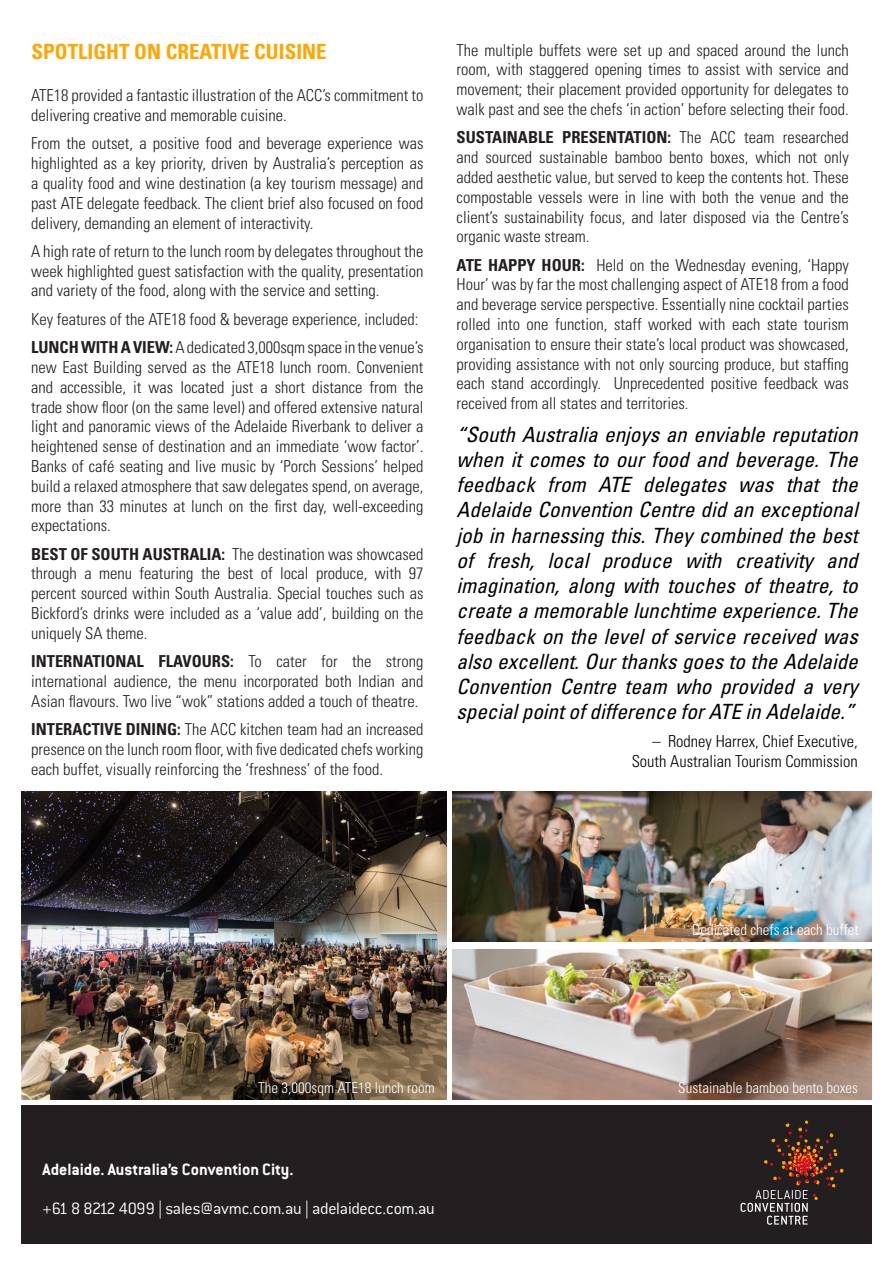
<style>
.page{position:relative;width:893px;height:1263px;background:#fff}
.page>*{position:absolute;margin:0;border:0;box-sizing:border-box;transform-origin:0 0}
.t1{font:italic condensed 21px/25.2px "Univers LT Std";color:#000;text-align:justify}
.t2{font:700 condensed 21px "Univers LT Std";color:#ffa700}
.t3{font:300 18px "Conduit ITC Std";letter-spacing:-.015em;color:#fff}
.t4{font:700 18px "Conduit ITC Std";color:#fff}
.t5{font:300 condensed 16.5px/19.8px "Univers LT Std";color:#231f20;text-align:justify}
.t6{font:300 condensed 16.5px/19.8px "Univers LT Std";color:#000;text-align:right}
.t7{font:300 condensed 15px "Univers LT Std";color:#fff}
.s1{font-weight:700}
</style>
<div class="page">
<img style="left:21px;top:791px;width:425px;height:308px">
<img style="left:452px;top:791px;width:420px;height:150px">
<img style="left:452px;top:949px;width:420px;height:150px">
<div style="left:21px;top:1106px;width:851px;height:138px;background:#231f20"></div>
<svg style="left:741px;top:1120px;width:102px;height:105px"></svg>
<p class="t2" style="left:32px;top:39px;width:297px">SPOTLIGHT ON CREATIVE CUISINE</p>
<p class="t5" style="left:31px;top:86px;width:394px">ATE18 provided a fantastic illustration of the ACC’s commitment to delivering creative and memorable cuisine.</p>
<p class="t5" style="left:31px;top:134px;width:394px">From the outset, a positive food and beverage experience was highlighted as a key priority, driven by Australia’s perception as a quality food and wine destination (a key tourism message) and past ATE delegate feedback. The client brief also focused on food delivery, demanding an element of interactivity.</p>
<p class="t5" style="left:31px;top:241px;width:394px">A high rate of return to the lunch room by delegates throughout the week highlighted guest satisfaction with the quality, presentation and variety of the food, along with the service and setting.</p>
<p class="t5" style="left:31px;top:309px;width:389px">Key features of the ATE18 food &amp; beverage experience, included:</p>
<p class="t5" style="left:31px;top:337px;width:394px"><span class="s1">LUNCH WITH A VIEW:</span> A dedicated 3,000sqm space in the venue’s new East Building served as the ATE18 lunch room. Convenient and accessible, it was located just a short distance from the trade show floor (on the same level) and offered extensive natural light and panoramic views of the Adelaide Riverbank to deliver a heightened sense of destination and an immediate ‘wow factor’.<br>Banks of café seating and live music by ‘Porch Sessions’ helped build a relaxed atmosphere that saw delegates spend, on average, more than 33 minutes at lunch on the first day, well-exceeding expectations.</p>
<p class="t5" style="left:31px;top:544px;width:394px"><span class="s1">BEST OF SOUTH AUSTRALIA:</span> The destination was showcased through a menu featuring the best of local produce, with 97 percent sourced within South Australia. Special touches such as Bickford’s drinks were included as a ‘value add’, building on the uniquely SA theme.</p>
<p class="t5" style="left:31px;top:651px;width:394px"><span class="s1">INTERNATIONAL FLAVOURS:</span> To cater for the strong international audience, the menu incorporated both Indian and Asian flavours. Two live “wok” stations added a touch of theatre.</p>
<p class="t5" style="left:31px;top:719px;width:394px"><span class="s1">INTERACTIVE DINING:</span> The ACC kitchen team had an increased presence on the lunch room floor, with five dedicated chefs working each buffet, visually reinforcing the ‘freshness’ of the food.</p>
<p class="t5" style="left:457px;top:40px;width:394px">The multiple buffets were set up and spaced around the lunch room, with staggered opening times to assist with service and movement; their placement provided opportunity for delegates to walk past and see the chefs ‘in action’ before selecting their food.</p>
<p class="t5" style="left:457px;top:128px;width:394px"><span class="s1">SUSTAINABLE PRESENTATION:</span> The ACC team researched and sourced sustainable bamboo bento boxes, which not only added aesthetic value, but served to keep the contents hot. These compostable vessels were in line with both the venue and the client’s sustainability focus, and later disposed via the Centre’s organic waste stream.</p>
<p class="t5" style="left:457px;top:255px;width:394px"><span class="s1">ATE HAPPY HOUR:</span> Held on the Wednesday evening, ‘Happy Hour’ was by far the most challenging aspect of ATE18 from a food and beverage service perspective. Essentially nine cocktail parties rolled into one function, staff worked with each state tourism organisation to ensure their state’s local product was showcased, providing assistance with not only sourcing produce, but staffing each stand accordingly. Unprecedented positive feedback was received from all states and territories.</p>
<p class="t1" style="left:457px;top:421px;width:409px">“SouthAustraliaenjoysanenviablereputation when it comes to our food and beverage. The feedback from ATE delegates was that the AdelaideConventionCentredidanexceptional jobinharnessingthis.Theycombinedthebest of fresh, local produce with creativity and imagination, along with touches of theatre, to createamemorablelunchtimeexperience.The feedbackonthelevelofservicereceivedwas alsoexcellent.OurthanksgoestotheAdelaide Convention Centre team who provided a very specialpointofdifferenceforATEinAdelaide.”</p>
<p class="t6" style="left:632px;top:732px;width:228px">– Rodney Harrex, Chief Executive,<br>South Australian Tourism Commission</p>
<p class="t7" style="left:692px;top:920px;width:168px">Dedicated chefs at each buffet</p>
<p class="t7" style="left:258px;top:1078px;width:178px">The 3,000sqm ATE18 lunch room</p>
<p class="t4" style="left:43px;top:1159px;width:253px">Adelaide. Australia’s Convention City.</p>
<p class="t3" style="left:43px;top:1197px;width:394px">+61 8 8212 4099 | sales@avmc.com.au | adelaidecc.com.au</p>
<p class="t7" style="left:678px;top:1078px;width:181px">Sustainable bamboo bento boxes</p>
</div>
